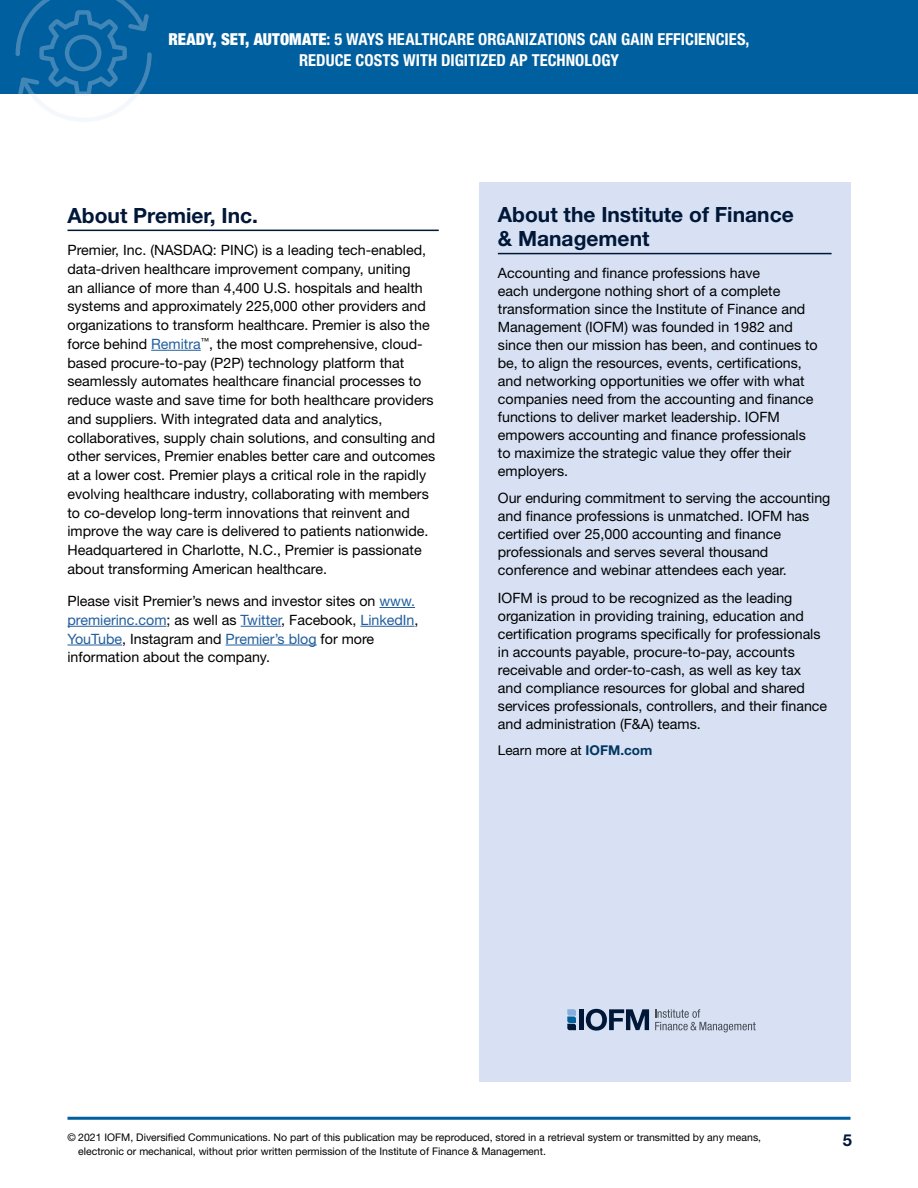
<style>
.page{position:relative;width:918px;height:1188px;background:#fff}
.page>*{position:absolute;margin:0;border:0;box-sizing:border-box;transform-origin:0 0}
.t1{font:700 21px/24px "Helvetica Neue LT Std";color:#001738}
.t2{font:700 condensed 16.5px/21px "Helvetica Neue LT Std";letter-spacing:.005em;color:#fff;text-align:center}
.t3{font:700 16.5px "Helvetica Neue LT Std";color:#001738}
.t4{font:14.25px/18px "Helvetica Neue LT Std";color:#000}
.t5{font:13.5px "Helvetica Neue LT Std";color:#000}
.t6{font:10.5px/13.5px "Helvetica Neue LT Std";color:#000}
.s1{font-weight:900}
.s2{color:#215e9e}
.s3{font-weight:700;color:#003660}
</style>
<div class="page">
<hr style="left:68px;top:1117px;width:782px;height:3px;background:#005f9e">
<div style="left:0;top:0;width:918px;height:94px;background:#005f9e"></div>
<svg style="left:16px;top:0;width:136px;height:122px"></svg>
<div style="left:479px;top:182px;width:371px;height:900px;background:#d7e1f3"></div>
<hr style="left:498px;top:253px;width:334px;height:1px;background:#001738">
<svg style="left:567px;top:1009px;width:9px;height:21px"></svg>
<div style="left:579px;top:1009px;width:5px;height:21px;background:#001738"></div>
<svg style="left:586px;top:1009px;width:63px;height:22px"></svg>
<svg style="left:655px;top:1009px;width:101px;height:23px"></svg>
<hr style="left:68px;top:230px;width:371px;height:1px;background:#001738">
<hr style="left:151px;top:350px;width:50px;height:1px;background:#215e9e">
<hr style="left:379px;top:607px;width:36px;height:1px;background:#215e9e">
<hr style="left:68px;top:626px;width:98px;height:1px;background:#215e9e">
<hr style="left:241px;top:626px;width:40px;height:1px;background:#215e9e">
<hr style="left:360px;top:626px;width:55px;height:1px;background:#215e9e">
<hr style="left:68px;top:645px;width:54px;height:1px;background:#215e9e">
<hr style="left:226px;top:645px;width:91px;height:1px;background:#215e9e">
<p class="t2" style="left:168px;top:29px;width:583px"><span class="s1">READY, SET, AUTOMATE</span>: 5 WAYS HEALTHCARE ORGANIZATIONS CAN GAIN EFFICIENCIES,<br>REDUCE COSTS WITH DIGITIZED AP TECHNOLOGY</p>
<h1 class="t1" style="left:68px;top:203px;width:192px">About Premier, Inc.</h1>
<p class="t4" style="left:68px;top:240px;width:369px;line-height:18.8px">Premier, Inc. (NASDAQ: PINC) is a leading tech-enabled, data-driven healthcare improvement company, uniting<br>an alliance of more than 4,400 U.S. hospitals and health systems and approximately 225,000 other providers and organizations to transform healthcare. Premier is also the force behind <span class="s2">Remitra</span><sup>™</sup>, the most comprehensive, cloud&shy;based procure-to-pay (P2P) technology platform that seamlessly automates healthcare financial processes to reduce waste and save time for both healthcare providers and suppliers. With integrated data and analytics, collaboratives, supply chain solutions, and consulting and other services, Premier enables better care and outcomes at a lower cost. Premier plays a critical role in the rapidly evolving healthcare industry, collaborating with members to co-develop long-term innovations that reinvent and improve the way care is delivered to patients nationwide.<br>Headquartered in Charlotte, N.C., Premier is passionate about transforming American healthcare.</p>
<p class="t4" style="left:68px;top:591px;width:353px;line-height:18.8px">Please visit Premier’s news and investor sites on <span class="s2">www. premierinc.com</span>; as well as <span class="s2">Twitter</span>, Facebook, <span class="s2">LinkedIn</span>, <span class="s2">YouTube</span>, Instagram and <span class="s2">Premier’s blog</span> for more information about the company.</p>
<h1 class="t1" style="left:498px;top:202px;width:297px">About the Institute of Finance &amp; Management</h1>
<p class="t4" style="left:498px;top:263px;width:321px">Accounting and finance professions have<br>each undergone nothing short of a complete transformation since the Institute of Finance and Management (IOFM) was founded in 1982 and since then our mission has been, and continues to be, to align the resources, events, certifications, and networking opportunities we offer with what companies need from the accounting and finance functions to deliver market leadership. IOFM empowers accounting and finance professionals to maximize the strategic value they offer their employers.</p>
<p class="t4" style="left:498px;top:489px;width:334px">Our enduring commitment to serving the accounting and finance professions is unmatched. IOFM has certified over 25,000 accounting and finance professionals and serves several thousand conference and webinar attendees each year.</p>
<p class="t4" style="left:498px;top:589px;width:331px">IOFM is proud to be recognized as the leading organization in providing training, education and certification programs specifically for professionals in accounts payable, procure-to-pay, accounts receivable and order-to-cash, as well as key tax and compliance resources for global and shared services professionals, controllers, and their finance and administration (F&amp;A) teams.</p>
<p class="t5" style="left:498px;top:742px;width:156px">Learn more at <span class="s3">IOFM.com</span></p>
<p class="t6" style="left:78px;top:1131px;width:684px;text-indent:-11px">© 2021 IOFM, Diversified Communications. No part of this publication may be reproduced, stored in a retrieval system or transmitted by any means, electronic or mechanical, without prior written permission of the Institute of Finance &amp; Management.</p>
<p class="t3" style="left:843px;top:1130px;width:11px">5</p>
</div>
